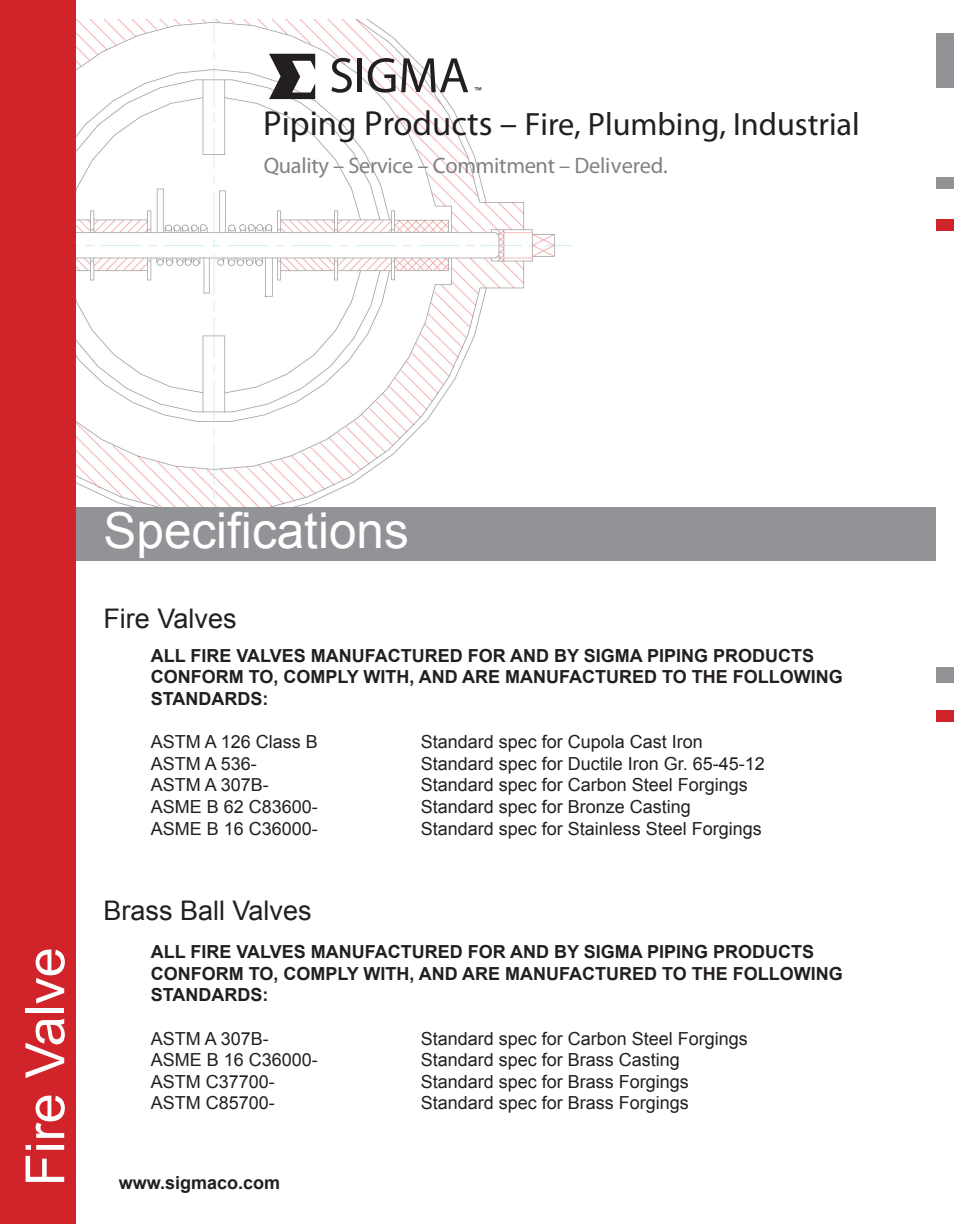
<style>
.page{position:relative;width:954px;height:1224px;background:#fff}
.page>*{position:absolute;margin:0;border:0;box-sizing:border-box;transform-origin:0 0}
.t1{font:54px "Arial";color:#fff}
.t2{font:700 50.1px "Helvetica Neue";color:#231f20}
.t3{font:49.5px "Arial";color:#fff}
.t4{font:32.4px "Helvetica Neue";color:#231f20}
.t5{font:27px "Arial";color:#231f20}
.t6{font:700 22.35px "Sabon LT Std";letter-spacing:-.015em;color:#808285}
.t7{font:18px "Arial";color:#231f20}
.t8{font:700 18px/21.6px "Arial";color:#231f20}
.t9{font:700 11.55px "Helvetica Neue";color:#231f20}
.s1{font-weight:700;font-size:34.8px}
.s2{font-size:34.8px}
</style>
<div class="page">
<div style="left:936px;top:667px;width:18px;height:16px;background:#919396"></div>
<div style="left:936px;top:177px;width:18px;height:12px;background:#919396"></div>
<div style="left:936px;top:34px;width:18px;height:54px;background:#919396"></div>
<img style="left:75px;top:20px;width:496px;height:487px">
<svg style="left:269px;top:54px;width:46px;height:45px"></svg>
<div style="left:74px;top:507px;width:862px;height:54px;background:#919396"></div>
<div style="left:936px;top:219px;width:18px;height:12px;background:#d1232a"></div>
<div style="left:936px;top:710px;width:18px;height:12px;background:#d1232a"></div>
<div style="left:0;top:0;width:75px;height:1224px;background:#d1232a"></div>
<p class="t2" style="left:329px;top:45px;width:142px">SIGMA</p>
<p class="t9" style="left:475px;top:84px;width:9px">™</p>
<p class="t4" style="left:263px;top:105px;width:598px"><span class="s1">Piping Products</span> <span class="s2">–</span> Fire, Plumbing, Industrial</p>
<p class="t6" style="left:264px;top:152px;width:405px">Quality – Service – Commitment – Delivered.</p>
<p class="t1" style="left:10px;top:1186px;width:241px;rotate:-90deg">Fire Valve</p>
<p class="t3" style="left:104px;top:498px;width:307px">Specifications</p>
<p class="t5" style="left:104px;top:601px;width:135px">Fire Valves</p>
<p class="t8" style="left:151px;top:645px;width:694px">ALL FIRE VALVES MANUFACTURED FOR AND BY SIGMA PIPING PRODUCTS<br>CONFORM TO, COMPLY WITH, AND ARE MANUFACTURED TO THE FOLLOWING<br>STANDARDS:</p>
<p class="t7" style="left:151px;top:730px;width:169px">ASTM A 126 Class B</p>
<p class="t7" style="left:421px;top:730px;width:284px">Standard spec for Cupola Cast Iron</p>
<p class="t7" style="left:151px;top:752px;width:108px">ASTM A 536-</p>
<p class="t7" style="left:421px;top:752px;width:346px">Standard spec for Ductile Iron Gr. 65-45-12</p>
<p class="t7" style="left:151px;top:773px;width:120px">ASTM A 307B-</p>
<p class="t7" style="left:421px;top:773px;width:329px">Standard spec for Carbon Steel Forgings</p>
<p class="t7" style="left:151px;top:795px;width:169px">ASME B 62 C83600-</p>
<p class="t7" style="left:421px;top:795px;width:272px">Standard spec for Bronze Casting</p>
<p class="t7" style="left:151px;top:817px;width:169px">ASME B 16 C36000-</p>
<p class="t7" style="left:421px;top:817px;width:343px">Standard spec for Stainless Steel Forgings</p>
<p class="t5" style="left:104px;top:893px;width:210px">Brass Ball Valves</p>
<p class="t8" style="left:151px;top:942px;width:694px">ALL FIRE VALVES MANUFACTURED FOR AND BY SIGMA PIPING PRODUCTS<br>CONFORM TO, COMPLY WITH, AND ARE MANUFACTURED TO THE FOLLOWING<br>STANDARDS:</p>
<p class="t7" style="left:151px;top:1026px;width:120px">ASTM A 307B-</p>
<p class="t7" style="left:421px;top:1026px;width:329px">Standard spec for Carbon Steel Forgings</p>
<p class="t7" style="left:151px;top:1048px;width:169px">ASME B 16 C36000-</p>
<p class="t7" style="left:421px;top:1048px;width:261px">Standard spec for Brass Casting</p>
<p class="t7" style="left:151px;top:1070px;width:126px">ASTM C37700-</p>
<p class="t7" style="left:421px;top:1070px;width:270px">Standard spec for Brass Forgings</p>
<p class="t7" style="left:151px;top:1091px;width:126px">ASTM C85700-</p>
<p class="t7" style="left:421px;top:1091px;width:270px">Standard spec for Brass Forgings</p>
<p class="t8" style="left:119px;top:1172px;width:163px">www.sigmaco.com</p>
</div>
